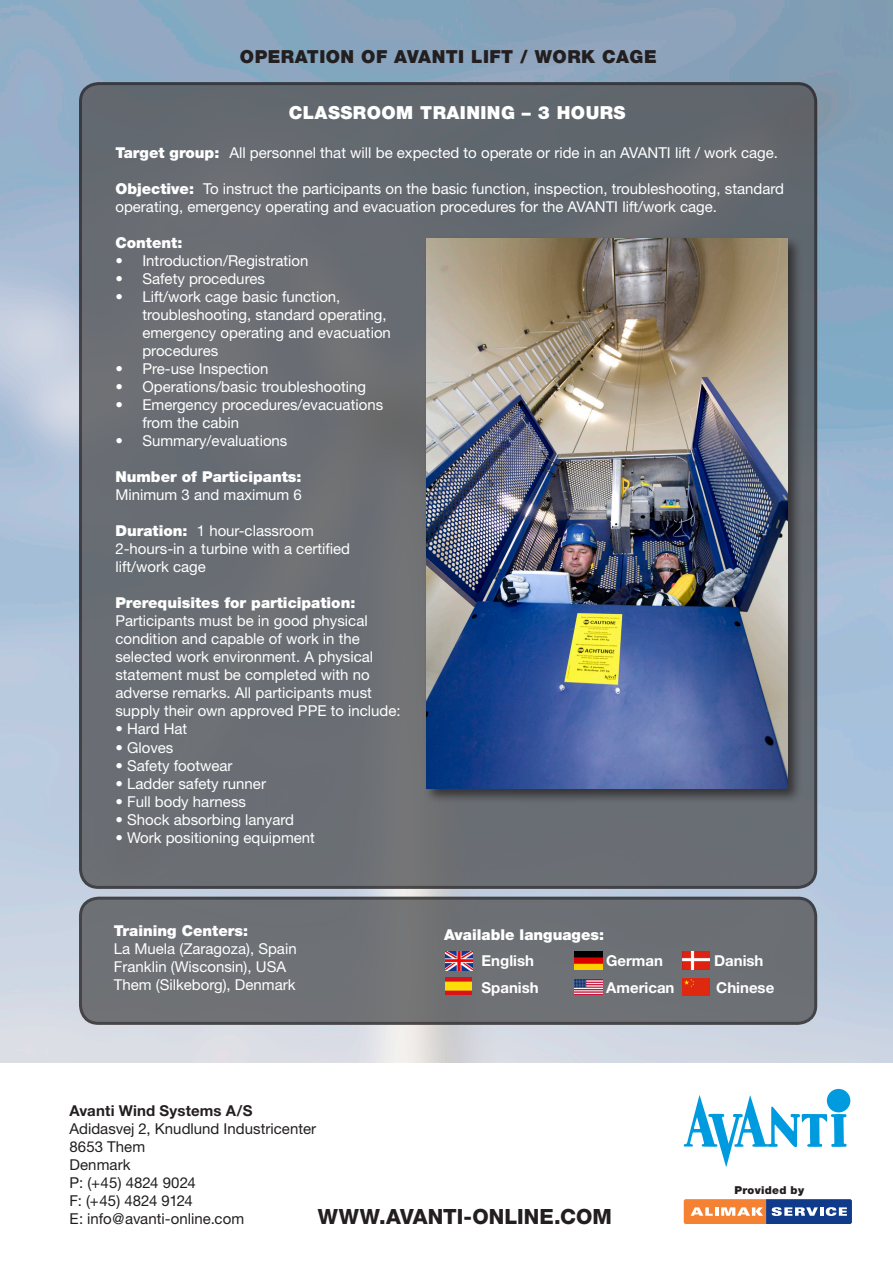
<style>
.page{position:relative;width:893px;height:1263px;background:#fff}
.page>*{position:absolute;margin:0;border:0;box-sizing:border-box;transform-origin:0 0}
.Subheading___Fig_10{font:800 21px "Helvetica Neue";color:#231f20}
.t1{font:900 18px "Helvetica Neue";letter-spacing:.025em;color:#231f20}
.t2{font:900 18px "Helvetica Neue";letter-spacing:.025em;color:#fff}
.t3{font:15px/18px "Helvetica Neue";color:#fff}
.t4{font:900 15px/18px "Helvetica Neue";color:#fff}
.Subheading___Fig_10-2{font:15px/18px "Helvetica Neue";color:#231f20}
.t5{font:700 15px "Helvetica Neue";color:#fff}
.Subheading___Fig_10-3{font:700 15px "Helvetica Neue";letter-spacing:.01em;color:#231f20}
.Subheading___Fig_10-4{font:15px "Helvetica Neue";letter-spacing:-.03em;color:#231f20}
.t6{font:900 10.95px "Helvetica Neue";letter-spacing:.025em;color:#231f20}
.s1{font-weight:900}
.s2{font-weight:400}
</style>
<div class="page">
<img style="left:0;top:0;width:893px;height:1063px">
<div style="left:81px;top:84px;width:735px;height:803px;background:#696e73;border-radius:18px"></div>
<div style="left:79px;top:82px;width:738px;height:807px;border:3px solid #231f20;border-radius:18px"></div>
<div style="left:81px;top:898px;width:735px;height:125px;background:#6e7175;border-radius:18px"></div>
<div style="left:79px;top:897px;width:738px;height:128px;border:3px solid #231f20;border-radius:18px"></div>
<div style="left:423px;top:235px;width:380px;height:569px;background:#231f20;opacity:.75"></div>
<img style="left:426px;top:238px;width:362px;height:551px">
<img style="left:446px;top:951px;width:26px;height:19px">
<img style="left:575px;top:951px;width:27px;height:18px">
<img style="left:683px;top:951px;width:26px;height:19px">
<img style="left:445px;top:977px;width:26px;height:17px">
<img style="left:575px;top:979px;width:27px;height:15px">
<img style="left:683px;top:978px;width:26px;height:18px">
<svg style="left:684px;top:1095px;width:163px;height:72px"></svg>
<div style="left:827px;top:1089px;width:23px;height:23px;background:#009bde;border-radius:50%"></div>
<svg style="left:684px;top:1199px;width:168px;height:25px;background:#967b7c"></svg>
<p class="t1" style="left:240px;top:46px;width:418px">OPERATION OF AVANTI LIFT / WORK CAGE</p>
<p class="t2" style="left:289px;top:102px;width:338px">CLASSROOM TRAINING – 3 HOURS</p>
<p class="t3" style="left:115px;top:144px;width:664px"><span class="s1">Target group:</span> All personnel that will be expected to operate or ride in an AVANTI lift / work cage.</p>
<p class="t3" style="left:115px;top:180px;width:670px"><span class="s1">Objective:</span> To instruct the participants on the basic function, inspection, troubleshooting, standard</p>
<p class="t3" style="left:115px;top:198px;width:603px">operating, emergency operating and evacuation procedures for the AVANTI lift/work cage.</p>
<p class="t4" style="left:115px;top:234px;width:68px">Content:</p>
<p class="t3" style="left:115px;top:252px;width:195px">• Introduction/Registration</p>
<p class="t3" style="left:115px;top:270px;width:151px">• Safety procedures</p>
<p class="t3" style="left:142px;top:288px;width:250px;text-indent:-27px">• Lift/work cage basic function, troubleshooting, standard operating, emergency operating and evacuation procedures</p>
<p class="t3" style="left:115px;top:360px;width:155px">• Pre-use Inspection</p>
<p class="t3" style="left:115px;top:378px;width:252px">• Operations/basic troubleshooting</p>
<p class="t3" style="left:142px;top:396px;width:242px;text-indent:-27px">• Emergency procedures/evacuations from the cabin</p>
<p class="t3" style="left:115px;top:432px;width:174px">• Summary/evaluations</p>
<p class="t4" style="left:115px;top:468px;width:188px">Number of Participants:<br><span class="s2">Minimum 3 and maximum 6</span></p>
<p class="t3" style="left:115px;top:522px;width:200px"><span class="s1">Duration:</span> 1 hour-classroom</p>
<p class="t3" style="left:115px;top:540px;width:236px">2-hours-in a turbine with a certified</p>
<p class="t3" style="left:115px;top:558px;width:92px">lift/work cage</p>
<p class="t4" style="left:115px;top:594px;width:242px">Prerequisites for participation:</p>
<p class="t3" style="left:115px;top:612px;width:259px">Participants must be in good physical condition and capable of work in the selected work environment. A physical statement must be completed with no</p>
<p class="t3" style="left:115px;top:684px;width:287px">adverse remarks. All participants must supply their own approved PPE to include:</p>
<p class="t3" style="left:115px;top:720px;width:73px">• Hard Hat</p>
<p class="t3" style="left:115px;top:738px;width:60px">• Gloves</p>
<p class="t3" style="left:115px;top:756px;width:119px">• Safety footwear</p>
<p class="t3" style="left:115px;top:774px;width:152px">• Ladder safety runner</p>
<p class="t3" style="left:115px;top:792px;width:132px">• Full body harness</p>
<p class="t3" style="left:115px;top:810px;width:180px">• Shock absorbing lanyard</p>
<p class="t3" style="left:115px;top:828px;width:201px">• Work positioning equipment</p>
<p class="t4" style="left:114px;top:922px;width:136px">Training Centers:</p>
<p class="t3" style="left:114px;top:939px;width:184px">La Muela (Zaragoza), Spain</p>
<p class="t3" style="left:114px;top:957px;width:174px">Franklin (Wisconsin), USA</p>
<p class="t3" style="left:114px;top:975px;width:183px">Them (Silkeborg), Denmark</p>
<p class="t4" style="left:444px;top:925px;width:162px">Available languages:</p>
<p class="t5" style="left:482px;top:951px;width:54px">English</p>
<p class="t5" style="left:606px;top:951px;width:58px">German</p>
<p class="t5" style="left:714px;top:951px;width:51px">Danish</p>
<p class="t5" style="left:482px;top:978px;width:59px">Spanish</p>
<p class="t5" style="left:606px;top:978px;width:70px">American</p>
<p class="t5" style="left:716px;top:978px;width:60px">Chinese</p>
<p class="Subheading___Fig_10-3" style="left:69px;top:1101px;width:185px">Avanti Wind Systems A/S</p>
<p class="Subheading___Fig_10-2" style="left:69px;top:1119px;width:248px">Adidasvej 2, Knudlund Industricenter</p>
<p class="Subheading___Fig_10-2" style="left:69px;top:1137px;width:77px">8653 Them<br>Denmark</p>
<p class="Subheading___Fig_10-2" style="left:69px;top:1173px;width:128px">P: (+45) 4824 9024</p>
<p class="Subheading___Fig_10-4" style="left:69px;top:1191px;width:125px">F: (+45) 4824 9124</p>
<p class="Subheading___Fig_10-2" style="left:69px;top:1209px;width:176px">E: info@avanti-online.com</p>
<p class="Subheading___Fig_10" style="left:318px;top:1204px;width:295px">WWW.AVANTI-ONLINE.COM</p>
<p class="t6" style="left:735px;top:1183px;width:71px">Provided by</p>
</div>
